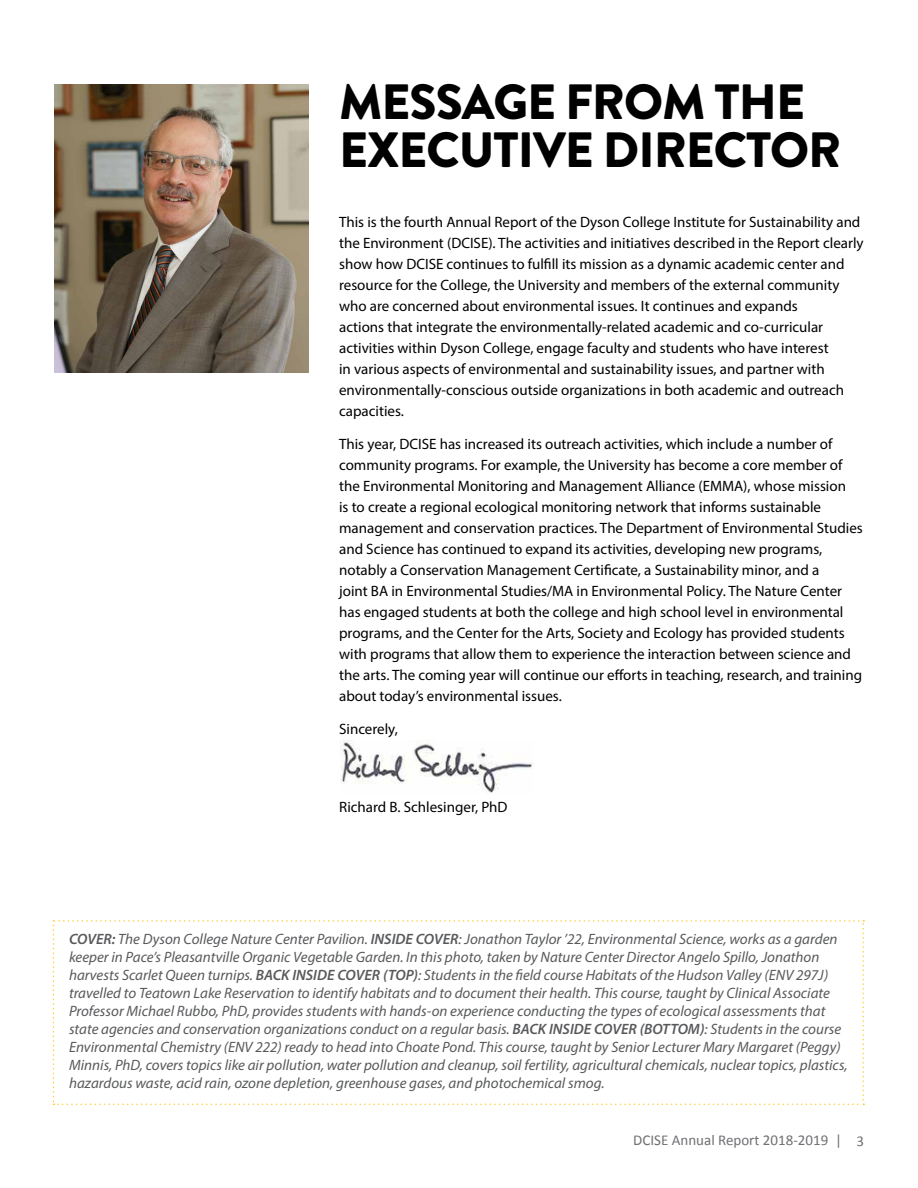
<style>
.page{position:relative;width:918px;height:1188px;background:#fff}
.page>*{position:absolute;margin:0;border:0;box-sizing:border-box;transform-origin:0 0}
.t1{font:900 49.5px/48px "Brandon Grotesque";letter-spacing:-.02em;color:#000}
.t2{font:15px/21px "Myriad Pro";color:#000}
.t3{font:italic 15px/18px "Myriad Pro";color:#58595b}
.t4{font:15px "Calibri";color:#6f7073}
.s1{font-weight:600}
</style>
<div class="page">
<img style="left:55px;top:85px;width:253px;height:287px">
<svg style="left:53px;top:920px;width:811px;height:185px"></svg>
<img style="left:341px;top:740px;width:192px;height:53px">
<h1 class="t1" style="left:339px;top:78px;width:504px">MESSAGE FROM THE<br>EXECUTIVE DIRECTOR</h1>
<p class="t2" style="left:339px;top:211px;width:526px">This is the fourth Annual Report of the Dyson College Institute for Sustainability and the Environment (DCISE). The activities and initiatives described in the Report clearly show how DCISE continues to fulfill its mission as a dynamic academic center and resource for the College, the University and members of the external community who are concerned about environmental issues. It continues and expands<br>actions that integrate the environmentally-related academic and co-curricular activities within Dyson College, engage faculty and students who have interest<br>in various aspects of environmental and sustainability issues, and partner with environmentally-conscious outside organizations in both academic and outreach capacities.</p>
<p class="t2" style="left:339px;top:433px;width:525px">This year, DCISE has increased its outreach activities, which include a number of community programs. For example, the University has become a core member of the Environmental Monitoring and Management Alliance (EMMA), whose mission<br>is to create a regional ecological monitoring network that informs sustainable management and conservation practices. The Department of Environmental Studies and Science has continued to expand its activities, developing new programs, notably a Conservation Management Certificate, a Sustainability minor, and a<br>joint BA in Environmental Studies/MA in Environmental Policy. The Nature Center has engaged students at both the college and high school level in environmental programs, and the Center for the Arts, Society and Ecology has provided students with programs that allow them to experience the interaction between science and the arts. The coming year will continue our efforts in teaching, research, and training about today’s environmental issues.</p>
<p class="t2" style="left:339px;top:718px;width:60px">Sincerely,</p>
<p class="t2" style="left:339px;top:796px;width:170px">Richard B. Schlesinger, PhD</p>
<p class="t3" style="left:69px;top:930px;width:780px"><span class="s1">COVER:</span> The Dyson College Nature Center Pavilion. <span class="s1">INSIDE COVER</span>: Jonathon Taylor ’22, Environmental Science, works as a garden keeper in Pace’s Pleasantville Organic Vegetable Garden. In this photo, taken by Nature Center Director Angelo Spillo, Jonathon harvests Scarlet Queen turnips. <span class="s1">BACK INSIDE COVER (TOP)</span>: Students in the field course Habitats of the Hudson Valley (ENV 297J) travelled to Teatown Lake Reservation to identify habitats and to document their health. This course, taught by Clinical Associate Professor Michael Rubbo, PhD, provides students with hands-on experience conducting the types of ecological assessments that state agencies and conservation organizations conduct on a regular basis. <span class="s1">BACK INSIDE COVER (BOTTOM)</span>: Students in the course Environmental Chemistry (ENV 222) ready to head into Choate Pond. This course, taught by Senior Lecturer Mary Margaret (Peggy)<br>Minnis, PhD, covers topics like air pollution, water pollution and cleanup, soil fertility, agricultural chemicals, nuclear topics, plastics, hazardous waste, acid rain, ozone depletion, greenhouse gases, and photochemical smog.</p>
<p class="t4" style="left:633px;top:1131px;width:232px">DCISE Annual Report 2018-2019 | 3</p>
</div>
